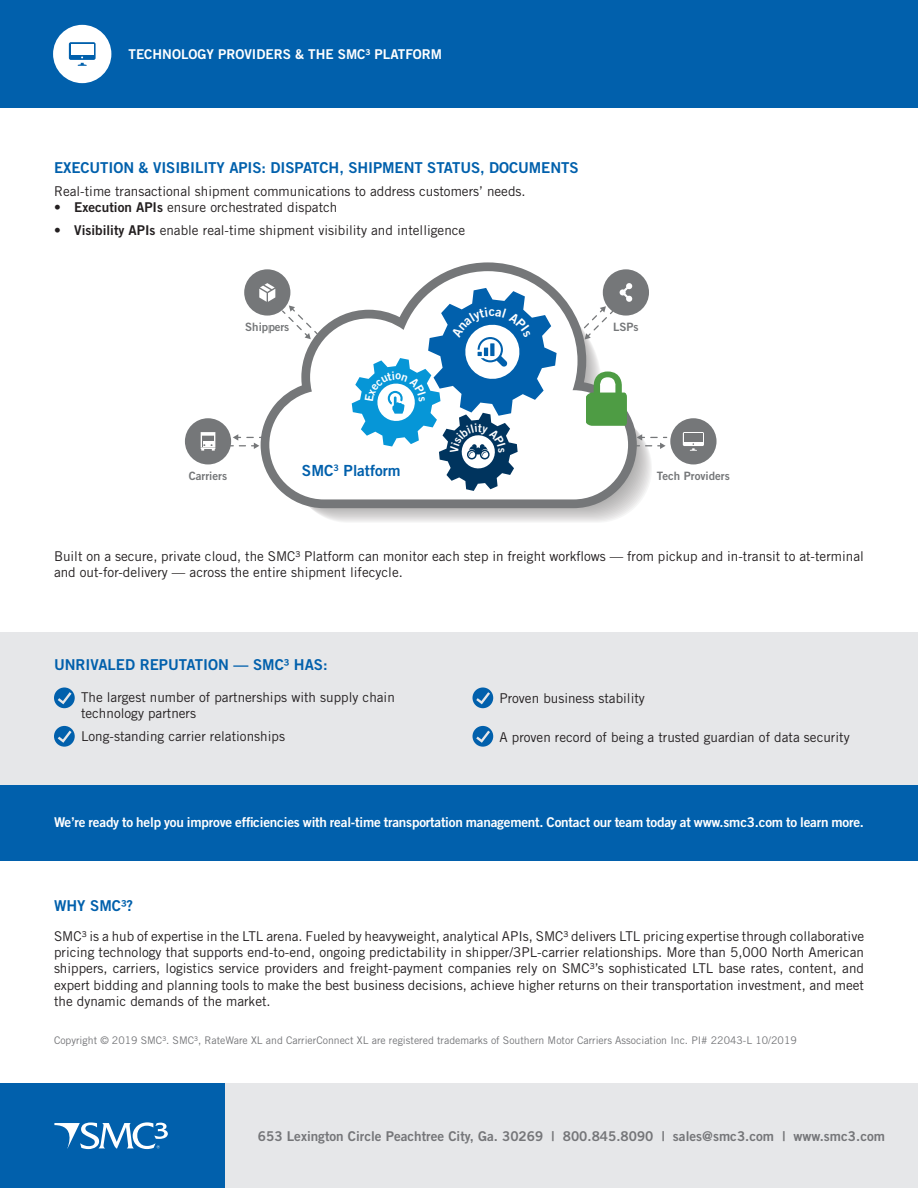
<style>
.page{position:relative;width:918px;height:1188px;background:#fff}
.page>*{position:absolute;margin:0;border:0;box-sizing:border-box;transform-origin:0 0}
.t1{font:15.3px "Trade Gothic LT Std Bd 2";color:#0160ac}
.t2{font:15px "Trade Gothic LT Std Bd 2";letter-spacing:-.005em;color:#0160ac}
.t3{font:13.5px/16.2px "Trade Gothic LT Std";color:#231f20}
.t4{font:13.5px "Trade Gothic LT Std Bd 2";letter-spacing:-.015em;color:#fff}
.t5{font:13.5px "Trade Gothic LT Std Bd 2";color:#757679}
.t6{font:11.55px "Trade Gothic LT Std Bd 2";color:#757779}
.t7{font:10.5px "Trade Gothic LT Std";color:#757679}
.s1{font-family:"Trade Gothic LT Std Bd 2"}
</style>
<div class="page">
<div style="left:0;top:0;width:918px;height:108px;background:#0160ac"></div>
<div style="left:0;top:1084px;width:225px;height:104px;background:#0160ac"></div>
<svg style="left:54px;top:1122px;width:114px;height:27px"></svg>
<div style="left:225px;top:1084px;width:693px;height:104px;background:#e6e7e9"></div>
<div style="left:244px;top:269px;width:46px;height:47px;background:#757779;border-radius:50%"></div>
<svg style="left:259px;top:287px;width:2px;height:12px"></svg>
<div style="left:185px;top:418px;width:46px;height:46px;background:#757779;border-radius:50%"></div>
<svg style="left:201px;top:432px;width:14px;height:19px"></svg>
<hr style="left:203px;top:437px;width:10px;height:4px;background:#757779">
<div style="left:603px;top:269px;width:46px;height:47px;background:#757779;border-radius:50%"></div>
<div style="left:670px;top:418px;width:47px;height:46px;background:#757779;border-radius:50%"></div>
<svg style="left:683px;top:432px;width:21px;height:14px"></svg>
<div style="left:684px;top:434px;width:18px;height:8px;background:#757779"></div>
<svg style="left:690px;top:443px;width:7px;height:8px"></svg>
<svg style="left:230px;top:434px;width:31px;height:15px"></svg>
<svg style="left:637px;top:434px;width:30px;height:15px"></svg>
<svg style="left:261px;top:262px;width:376px;height:246px"></svg>
<svg style="left:586px;top:371px;width:41px;height:55px"></svg>
<div style="left:0;top:785px;width:918px;height:75px;background:#0160ac"></div>
<div style="left:0;top:632px;width:918px;height:153px;background:#e6e7e9"></div>
<svg style="left:54px;top:687px;width:21px;height:21px"></svg>
<svg style="left:473px;top:687px;width:20px;height:21px"></svg>
<svg style="left:54px;top:726px;width:21px;height:21px"></svg>
<svg style="left:473px;top:726px;width:20px;height:21px"></svg>
<svg style="left:53px;top:25px;width:58px;height:58px"></svg>
<svg style="left:352px;top:288px;width:205px;height:203px"></svg>
<p class="t4" style="left:129px;top:46px;width:315px">TECHNOLOGY PROVIDERS &amp; THE SMC³ PLATFORM</p>
<p class="t2" style="left:54px;top:158px;width:526px">EXECUTION &amp; VISIBILITY APIS: DISPATCH, SHIPMENT STATUS, DOCUMENTS</p>
<p class="t3" style="left:54px;top:183px;width:473px">Real-time transactional shipment communications to address customers’ needs.</p>
<p class="t3" style="left:54px;top:199px;width:285px"><span class="s1">• Execution APIs</span> ensure orchestrated dispatch</p>
<p class="t3" style="left:54px;top:222px;width:413px"><span class="s1">• Visibility APIs</span> enable real-time shipment visibility and intelligence</p>
<p class="t6" style="left:245px;top:320px;width:46px">Shippers</p>
<p class="t6" style="left:613px;top:320px;width:27px">LSPs</p>
<p class="t6" style="left:189px;top:469px;width:40px">Carriers</p>
<p class="t1" style="left:302px;top:461px;width:100px">SMC<sup>3</sup> Platform</p>
<p class="t6" style="left:657px;top:469px;width:74px">Tech Providers</p>
<p class="t3" style="left:54px;top:548px;width:811px">Built on a secure, private cloud, the SMC³ Platform can monitor each step in freight workflows — from pickup and in-transit to at-terminal and out-for-delivery — across the entire shipment lifecycle.</p>
<p class="t2" style="left:54px;top:655px;width:275px">UNRIVALED REPUTATION — SMC³ HAS:</p>
<p class="t3" style="left:81px;top:689px;width:315px">The largest number of partnerships with supply chain technology partners</p>
<p class="t3" style="left:81px;top:728px;width:205px">Long-standing carrier relationships</p>
<p class="t3" style="left:500px;top:689px;width:147px">Proven business stability</p>
<p class="t3" style="left:500px;top:729px;width:352px">A proven record of being a trusted guardian of data security</p>
<p class="t4" style="left:54px;top:814px;width:812px">We’re ready to help you improve efficiencies with real-time transportation management. Contact our team today at www.smc3.com to learn more.</p>
<p class="t2" style="left:54px;top:897px;width:81px">WHY SMC³?</p>
<p class="t3" style="left:54px;top:928px;width:812px;text-align:justify">SMC³ is a hub of expertise in the LTL arena. Fueled by heavyweight, analytical APIs, SMC³ delivers LTL pricing expertise through collaborative pricing technology that supports end-to-end, ongoing predictability in shipper/3PL-carrier relationships. More than 5,000 North American shippers, carriers, logistics service providers and freight-payment companies rely on SMC³’s sophisticated LTL base rates, content, and expert bidding and planning tools to make the best business decisions, achieve higher returns on their transportation investment, and meet the dynamic demands of the market.</p>
<p class="t7" style="left:54px;top:1034px;width:744px">Copyright © 2019 SMC³. SMC³, RateWare XL and CarrierConnect XL are registered trademarks of Southern Motor Carriers Association Inc. PI# 22043-L 10/2019</p>
<p class="t5" style="left:258px;top:1127px;width:629px">653 Lexington Circle Peachtree City, Ga. 30269 | 800.845.8090 | sales@smc3.com | www.smc3.com</p>
</div>
